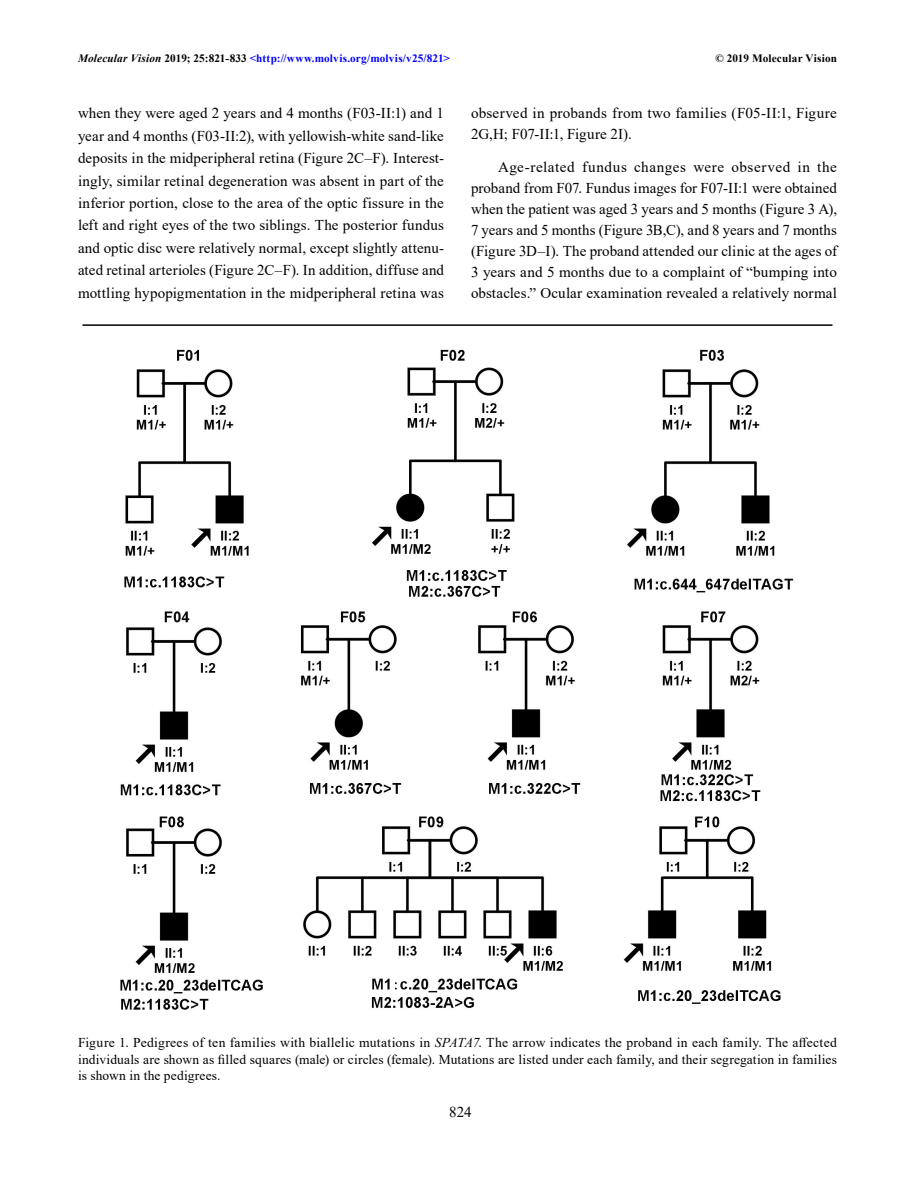
<style>
.page{position:relative;width:918px;height:1188px;background:#fff}
.page>*{position:absolute;margin:0;border:0;box-sizing:border-box;transform-origin:0 0}
.Para_Ind{font:15px/22.4px "Times New Roman";letter-spacing:.01em;color:#000;text-align:justify}
.Folio{font:15px "Times New Roman";color:#000}
.Fig_Caption{font:13.5px/16.5px "Times New Roman";letter-spacing:.01em;color:#000;text-align:justify}
.Header_Align_Left{font:700 11.25px "Times New Roman";letter-spacing:.015em;color:#00f}
.Header_Align_Right{font:700 11.25px "Times New Roman";letter-spacing:.015em;color:#000}
.s1{font-style:italic;color:#000}
.s2{color:#000}
.s3{font-style:italic}
</style>
<div class="page">
<img style="left:120px;top:349px;width:674px;height:661px">
<hr style="left:82px;top:324px;width:750px;height:2px;background:#000">
<p class="Header_Align_Left" style="left:78px;top:50px;width:373px"><span class="s1">Molecular Vision</span> <span class="s2">2019; 25:821-833</span> &lt;http://www.molvis.org/molvis/v25/821&gt;</p>
<p class="Header_Align_Right" style="left:715px;top:50px;width:123px">© 2019 Molecular Vision</p>
<p class="Para_Ind" style="left:78px;top:102px;width:368px">when they were aged 2 years and 4 months (F03-II:1) and 1 year and 4 months (F03-II:2), with yellowish-white sand-like deposits in the midperipheral retina (Figure 2C–F). Interest&shy;ingly, similar retinal degeneration was absent in part of the inferior portion, close to the area of the optic fissure in the left and right eyes of the two siblings. The posterior fundus and optic disc were relatively normal, except slightly attenu&shy;ated retinal arterioles (Figure 2C–F). In addition, diffuse and mottling hypopigmentation in the midperipheral retina was</p>
<p class="Para_Ind" style="left:471px;top:102px;width:367px;line-height:21px">observed in probands from two families (F05-II:1, Figure<br>2G,H; F07-II:1, Figure 2I).</p>
<p class="Para_Ind" style="left:471px;top:156px;width:368px;line-height:21px;text-indent:27px">Age-related fundus changes were observed in the proband from F07. Fundus images for F07-II:1 were obtained when the patient was aged 3 years and 5 months (Figure 3 A), 7 years and 5 months (Figure 3B,C), and 8 years and 7 months (Figure 3D–I). The proband attended our clinic at the ages of 3 years and 5 months due to a complaint of “bumping into obstacles.” Ocular examination revealed a relatively normal</p>
<p class="Fig_Caption" style="left:78px;top:1034px;width:760px">Figure 1. Pedigrees of ten families with biallelic mutations in <span class="s3">SPATA7</span>. The arrow indicates the proband in each family. The affected individuals are shown as filled squares (male) or circles (female). Mutations are listed under each family, and their segregation in families is shown in the pedigrees.</p>
<p class="Folio" style="left:449px;top:1102px;width:24px">824</p>
</div>
